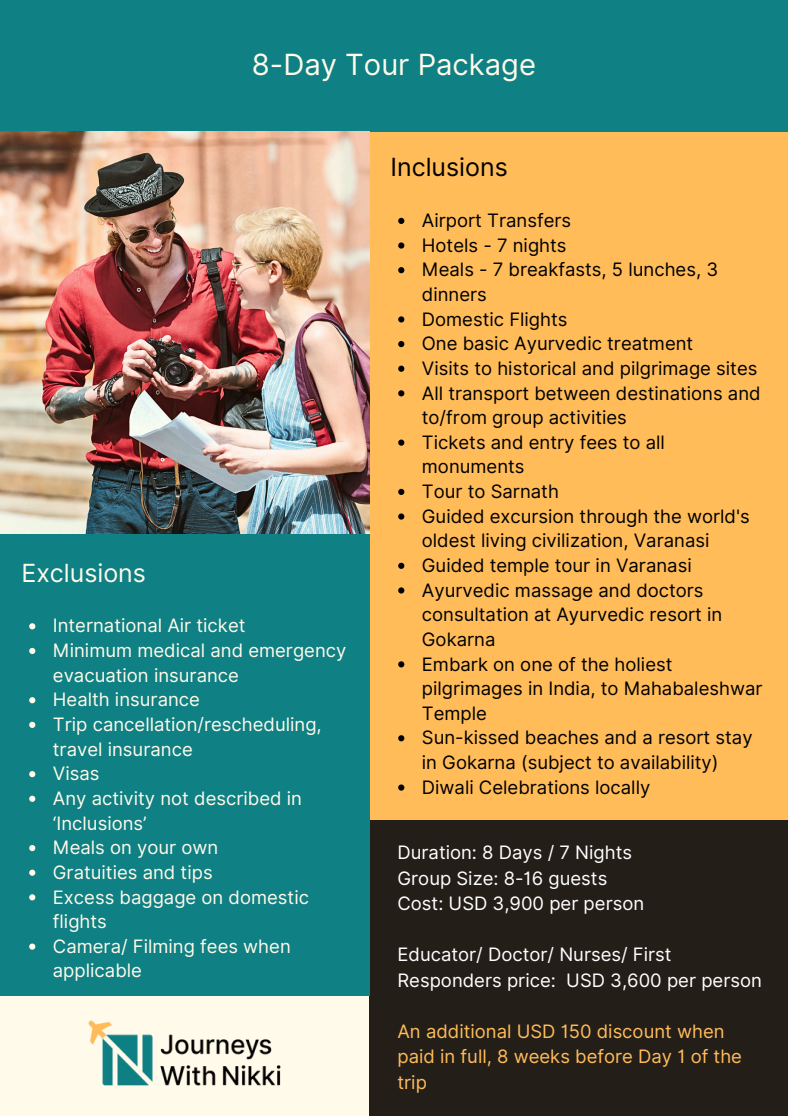
<style>
.page{position:relative;width:788px;height:1116px;background:#fff}
.page>*{position:absolute;margin:0;border:0;box-sizing:border-box;transform-origin:0 0}
.t1{font:29.25px "Inter";color:#fffaea}
.t2{font:25px "Inter";color:#000}
.t3{font:25px "Inter";color:#fffaea}
.t4{font:18.5px/24.8px "Inter";color:#000}
.t5{font:18.5px/24.8px "Inter";color:#fffaea}
.t6{font:18.5px/25.5px "Inter";color:#fff}
.t7{font:18.5px/25.5px "Inter";color:#ffbc59}
</style>
<div class="page">
<div style="left:0;top:985px;width:369px;height:131px;background:#fffaea"></div>
<img style="left:88px;top:1020px;width:193px;height:66px">
<div style="left:369px;top:819px;width:418px;height:297px;background:#241e19"></div>
<div style="left:369px;top:131px;width:419px;height:688px;background:#ffbc59"></div>
<div style="left:0;top:0;width:787px;height:131px;background:#0f8084"></div>
<img style="left:0;top:131px;width:369px;height:403px">
<div style="left:0;top:534px;width:369px;height:462px;background:#0f8084"></div>
<svg style="left:398px;top:218px;width:6px;height:6px"></svg>
<svg style="left:398px;top:242px;width:6px;height:7px"></svg>
<svg style="left:398px;top:267px;width:6px;height:6px"></svg>
<svg style="left:398px;top:316px;width:6px;height:6px"></svg>
<svg style="left:398px;top:341px;width:6px;height:6px"></svg>
<svg style="left:398px;top:366px;width:6px;height:6px"></svg>
<svg style="left:398px;top:390px;width:6px;height:6px"></svg>
<svg style="left:398px;top:439px;width:6px;height:7px"></svg>
<svg style="left:398px;top:489px;width:6px;height:6px"></svg>
<svg style="left:398px;top:513px;width:6px;height:6px"></svg>
<svg style="left:398px;top:563px;width:6px;height:6px"></svg>
<svg style="left:398px;top:587px;width:6px;height:6px"></svg>
<svg style="left:398px;top:661px;width:6px;height:6px"></svg>
<svg style="left:398px;top:735px;width:6px;height:6px"></svg>
<svg style="left:398px;top:784px;width:6px;height:6px"></svg>
<svg style="left:29px;top:623px;width:6px;height:6px"></svg>
<svg style="left:29px;top:648px;width:6px;height:6px"></svg>
<svg style="left:29px;top:697px;width:6px;height:6px"></svg>
<svg style="left:29px;top:722px;width:6px;height:6px"></svg>
<svg style="left:29px;top:771px;width:6px;height:6px"></svg>
<svg style="left:29px;top:795px;width:6px;height:7px"></svg>
<svg style="left:29px;top:845px;width:6px;height:6px"></svg>
<svg style="left:29px;top:869px;width:6px;height:6px"></svg>
<svg style="left:29px;top:894px;width:6px;height:6px"></svg>
<svg style="left:29px;top:943px;width:6px;height:6px"></svg>
<h1 class="t1" style="left:252px;top:47px;width:285px">8-Day Tour Package</h1>
<p class="t3" style="left:21px;top:557px;width:126px">Exclusions</p>
<p class="t5" style="left:53px;top:613px;width:194px">International Air ticket</p>
<p class="t5" style="left:53px;top:638px;width:295px">Minimum medical and emergency evacuation insurance</p>
<p class="t5" style="left:53px;top:687px;width:149px">Health insurance</p>
<p class="t5" style="left:53px;top:712px;width:270px">Trip cancellation/rescheduling, travel insurance</p>
<p class="t5" style="left:53px;top:761px;width:48px">Visas</p>
<p class="t5" style="left:53px;top:786px;width:250px">Any activity not described in ‘Inclusions’</p>
<p class="t5" style="left:53px;top:835px;width:167px">Meals on your own</p>
<p class="t5" style="left:53px;top:859px;width:161px">Gratuities and tips</p>
<p class="t5" style="left:53px;top:884px;width:258px">Excess baggage on domestic flights</p>
<p class="t5" style="left:53px;top:933px;width:239px">Camera/ Filming fees when applicable</p>
<p class="t2" style="left:390px;top:152px;width:119px">Inclusions</p>
<h2 class="t4" style="left:422px;top:208px;width:151px">Airport Transfers</h2>
<p class="t4" style="left:422px;top:233px;width:146px">Hotels - 7 nights</p>
<p class="t4" style="left:422px;top:257px;width:298px">Meals - 7 breakfasts, 5 lunches, 3 dinners</p>
<p class="t4" style="left:422px;top:306px;width:147px">Domestic Flights</p>
<p class="t4" style="left:422px;top:331px;width:273px">One basic Ayurvedic treatment</p>
<p class="t4" style="left:422px;top:356px;width:337px">Visits to historical and pilgrimage sites</p>
<p class="t4" style="left:422px;top:380px;width:340px">All transport between destinations and to/from group activities</p>
<p class="t4" style="left:422px;top:430px;width:244px">Tickets and entry fees to all monuments</p>
<p class="t4" style="left:422px;top:479px;width:138px">Tour to Sarnath</p>
<p class="t4" style="left:422px;top:503px;width:329px">Guided excursion through the world's oldest living civilization, Varanasi</p>
<p class="t4" style="left:422px;top:553px;width:271px">Guided temple tour in Varanasi</p>
<p class="t4" style="left:422px;top:577px;width:302px">Ayurvedic massage and doctors consultation at Ayurvedic resort in<br>Gokarna</p>
<h2 class="t4" style="left:422px;top:651px;width:342px">Embark on one of the holiest pilgrimages in India, to Mahabaleshwar<br>Temple</h2>
<p class="t4" style="left:422px;top:725px;width:332px">Sun-kissed beaches and a resort stay in Gokarna (subject to availability)</p>
<p class="t4" style="left:422px;top:774px;width:230px">Diwali Celebrations locally</p>
<p class="t6" style="left:397px;top:839px;width:236px">Duration: 8 Days / 7 Nights</p>
<p class="t6" style="left:397px;top:865px;width:211px">Group Size: 8-16 guests</p>
<p class="t6" style="left:397px;top:890px;width:248px">Cost: USD 3,900 per person</p>
<p class="t6" style="left:397px;top:941px;width:366px">Educator/ Doctor/ Nurses/ First<br>Responders price: USD 3,600 per person</p>
<p class="t7" style="left:397px;top:1018px;width:346px">An additional USD 150 discount when paid in full, 8 weeks before Day 1 of the trip</p>
</div>
